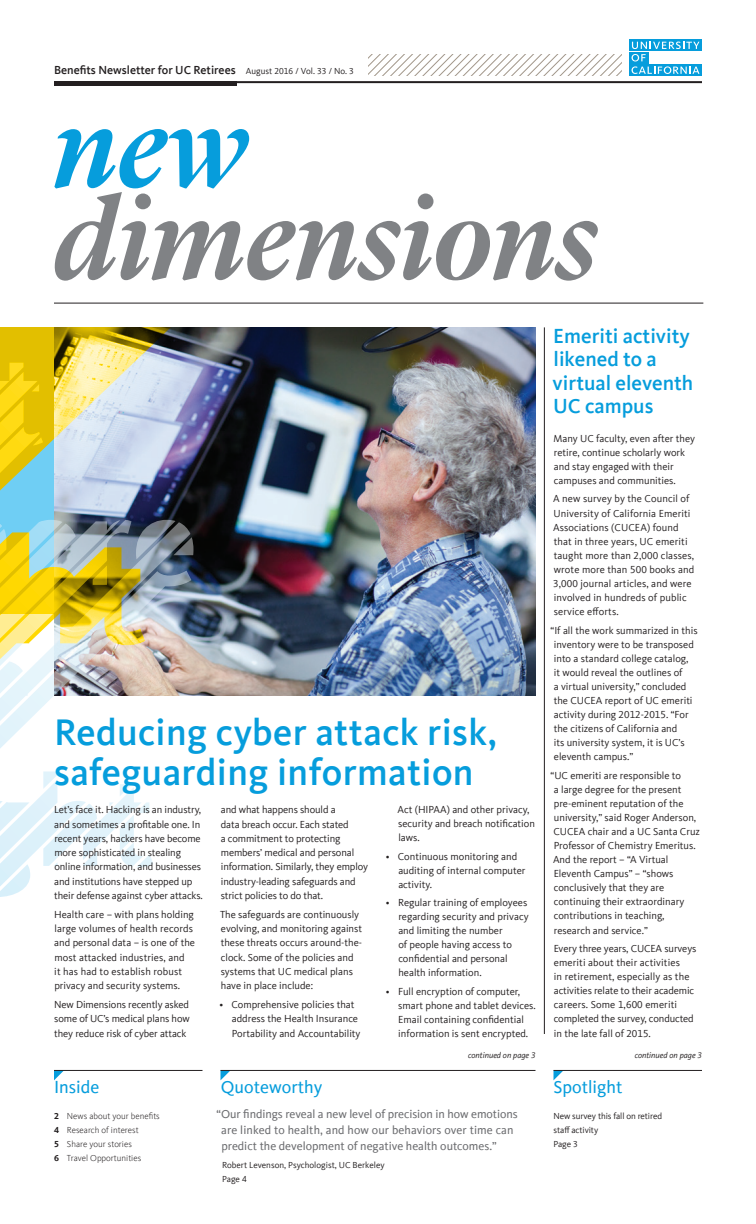
<style>
.page{position:relative;width:756px;height:1224px;background:#fff}
.page>*{position:absolute;margin:0;border:0;box-sizing:border-box;transform-origin:0 0}
.t1{font:italic 500 116px "Lyon Display";color:#808285}
.t2{font:italic 500 116px "Lyon Display";color:#069ddc}
.t3{font:500 38px/40px "Kievit Offc Pro";letter-spacing:.01em;color:#069ddc}
.t4{font:500 21px/23.1px "Kievit Offc Pro";color:#069ddc}
.t5{font:18px "Kievit Offc Pro";color:#069ddc}
.t6{font:12px/16px "Kievit Offc Pro";color:#6c6d70}
.t7{font:500 12px "Kievit Offc Pro";color:#231f20}
.t8{font:10.5px/14.1px "Kievit Offc Pro";color:#231f20}
.t9{font:9px/14px "Kievit Offc Pro";letter-spacing:-.01em;color:#231f20}
.t10{font:300 9px/14px "Kievit Offc Pro";color:#231f20}
.t11{font:italic 8.5px "Kievit Offc Pro";color:#231f20}
.s1{font-weight:400;font-size:9px}
.s2{font-weight:700}
</style>
<div class="page">
<svg style="left:368px;top:54px;width:254px;height:22px"></svg>
<svg style="left:629px;top:52px;width:3px;height:11px"></svg>
<svg style="left:629px;top:40px;width:73px;height:11px"></svg>
<div style="left:629px;top:65px;width:73px;height:11px;background:#069ddc"></div>
<svg style="left:632px;top:42px;width:68px;height:32px"></svg>
<img style="left:194px;top:327px;width:342px;height:369px">
<svg style="left:54px;top:1071px;width:10px;height:9px"></svg>
<svg style="left:221px;top:1071px;width:9px;height:9px"></svg>
<svg style="left:554px;top:1071px;width:9px;height:9px"></svg>
<hr style="left:54px;top:81px;width:648px;height:2px;background:#231f20">
<hr style="left:54px;top:303px;width:649px;height:1px;background:#231f20">
<div style="left:54px;top:81px;width:183px;height:5px;background:#231f20"></div>
<svg style="left:0;top:727px;width:22px;height:21px"></svg>
<svg style="left:0;top:680px;width:194px;height:47px"></svg>
<svg style="left:0;top:771px;width:153px;height:126px"></svg>
<hr style="left:54px;top:1070px;width:148px;height:1px;background:#231f20">
<hr style="left:221px;top:1070px;width:315px;height:1px;background:#231f20">
<hr style="left:554px;top:1070px;width:148px;height:1px;background:#231f20">
<img style="left:0;top:327px;width:194px;height:353px">
<hr style="left:544px;top:327px;width:1px;height:707px;background:#231f20">
<p class="t7" style="left:54px;top:63px;width:301px">Benefits Newsletter for UC Retirees <span class="s1">August 2016 / Vol. 33 / No. 3</span></p>
<h1 class="t2" style="left:54px;top:61px;width:196px">new</h1>
<h1 class="t1" style="left:54px;top:153px;width:545px">dimensions</h1>
<h2 class="t3" style="left:54px;top:712px;width:445px">Reducing cyber attack risk, safeguarding information</h2>
<p class="t8" style="left:54px;top:802px;width:150px">Let’s face it. Hacking is an industry, and sometimes a profitable one. In recent years, hackers have become more sophisticated in stealing online information, and businesses and institutions have stepped up their defense against cyber attacks.</p>
<p class="t8" style="left:54px;top:907px;width:142px">Health care – with plans holding large volumes of health records and personal data – is one of the most attacked industries, and<br>it has had to establish robust privacy and security systems.</p>
<p class="t8" style="left:54px;top:997px;width:137px;text-align:justify">New Dimensions recently asked some of UC’s medical plans how they reduce risk of cyber attack</p>
<p class="t8" style="left:398px;top:803px;width:139px">Act (HIPAA) and other privacy, security and breach notification laws.</p>
<p class="t8" style="left:398px;top:849px;width:129px;text-indent:-12px">• Continuous monitoring and auditing of internal computer activity.</p>
<p class="t8" style="left:398px;top:896px;width:132px;text-indent:-12px">• Regular training of employees regarding security and privacy and limiting the number<br>of people having access to confidential and personal health information.</p>
<p class="t8" style="left:398px;top:984px;width:139px;text-indent:-12px">• Full encryption of computer, smart phone and tablet devices.<br>Email containing confidential information is sent encrypted.</p>
<p class="t8" style="left:221px;top:802px;width:149px">and what happens should a<br>data breach occur. Each stated<br>a commitment to protecting members’ medical and personal information. Similarly, they employ industry-leading safeguards and strict policies to do that.</p>
<p class="t8" style="left:220px;top:907px;width:144px">The safeguards are continuously evolving, and monitoring against these threats occurs around-the&shy;clock. Some of the policies and systems that UC medical plans have in place include:</p>
<p class="t8" style="left:232px;top:997px;width:130px;text-indent:-12px">• Comprehensive policies that address the Health Insurance<br>Portability and Accountability</p>
<h3 class="t4" style="left:553px;top:325px;width:142px">Emeriti activity likened to a virtual eleventh<br>UC campus</h3>
<p class="t8" style="left:554px;top:431px;width:143px">Many UC faculty, even after they retire, continue scholarly work and stay engaged with their campuses and communities.</p>
<p class="t8" style="left:553px;top:492px;width:143px">A new survey by the Council of<br>University of California Emeriti<br>Associations (CUCEA) found that in three years, UC emeriti taught more than 2,000 classes, wrote more than 500 books and<br>3,000 journal articles, and were involved in hundreds of public service efforts.</p>
<p class="t8" style="left:554px;top:623px;width:145px;text-indent:-3px">“If all the work summarized in this inventory were to be transposed into a standard college catalog,<br>it would reveal the outlines of<br>a virtual university,” concluded the CUCEA report of UC emeriti activity during 2012-2015. “For the citizens of California and<br>its university system, it is UC’s eleventh campus.”</p>
<p class="t8" style="left:551px;top:768px;width:151px">“UC emeriti are responsible to<br>a large degree for the present pre-eminent reputation of the university,” said Roger Anderson,<br>CUCEA chair and a UC Santa Cruz<br>Professor of Chemistry Emeritus.<br>And the report – “A Virtual<br>Eleventh Campus” – “shows conclusively that they are continuing their extraordinary contributions in teaching, research and service.”</p>
<p class="t8" style="left:554px;top:941px;width:144px">Every three years, CUCEA surveys emeriti about their activities<br>in retirement, especially as the activities relate to their academic careers. Some 1,600 emeriti completed the survey, conducted in the late fall of 2015.</p>
<h3 class="t5" style="left:54px;top:1076px;width:47px">Inside</h3>
<p class="t10" style="left:54px;top:1109px;width:107px"><span class="s2">2</span> News about your benefits<br><span class="s2">4</span> Research of interest<br><span class="s2">5</span> Share your stories<br><span class="s2">6</span> Travel Opportunities</p>
<p class="t11" style="left:468px;top:1050px;width:69px">continued on page 3</p>
<p class="t11" style="left:635px;top:1050px;width:69px">continued on page 3</p>
<h3 class="t5" style="left:221px;top:1076px;width:103px">Quoteworthy</h3>
<p class="t6" style="left:221px;top:1106px;width:298px;text-indent:-5px">“Our findings reveal a new level of precision in how emotions are linked to health, and how our behaviors over time can predict the development of negative health outcomes.”</p>
<p class="t9" style="left:222px;top:1158px;width:164px">Robert Levenson, Psychologist, UC Berkeley<br>Page 4</p>
<h3 class="t5" style="left:554px;top:1076px;width:70px">Spotlight</h3>
<p class="t9" style="left:554px;top:1109px;width:110px">New survey this fall on retired staff activity<br>Page 3</p>
</div>
